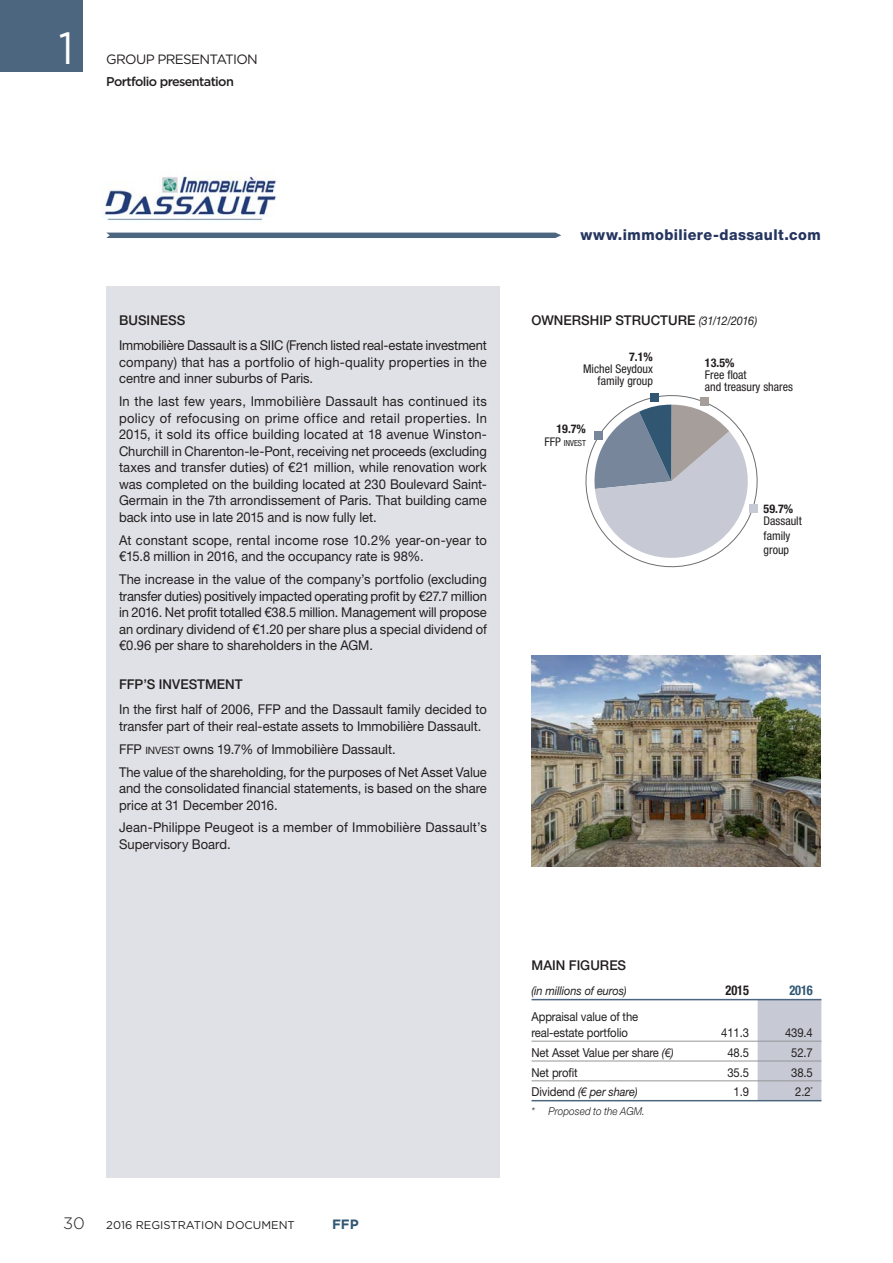
<style>
.page{position:relative;width:893px;height:1263px;background:#fff}
.page>*{position:absolute;margin:0;border:0;box-sizing:border-box;transform-origin:0 0}
.t1{font:45px "Gotham";color:#fff;scale:.92 1}
.t2{font:300 16.5px "Gotham";color:#231f20}
.t3{font:800 15px "Helvetica Neue LT Std";letter-spacing:.03em;color:#25355f;scale:.96 1}
.t4{font:13.5px/16.5px "Helvetica Neue LT Std";color:#231f20;scale:.96 1}
.t5{font:500 13.5px "Helvetica Neue LT Std";color:#231f20}
.t6{font:13.5px "Gotham";letter-spacing:-.05em;color:#231f20}
.t7{font:700 condensed 13.5px "Helvetica Neue LT Std";color:#231f20;scale:.92 1}
.t8{font:700 condensed 13.5px "Helvetica Neue LT Std";color:#305672;scale:.92 1}
.t9{font:700 13.5px "Gotham";color:#305672}
.t10{font:500 12.75px "Gotham";letter-spacing:-.05em;color:#231f20}
.t11{font:12.3px/15.8px "Helvetica Neue LT Std";letter-spacing:-.01em;color:#231f20;scale:.92 1}
.t12{font:condensed 12px/12px "Helvetica Neue LT Std";color:#231f20}
.t13{font:italic 12px "Helvetica Neue LT Std";letter-spacing:-.01em;color:#231f20;scale:.92 1}
.t14{font:700 condensed 12px "Helvetica Neue LT Std";color:#231f20}
.t15{font:11.25px "Gotham";color:#231f20}
.t16{font:italic 300 10.8px "Helvetica Neue LT Std";letter-spacing:.005em;color:#231f20;scale:.92 1}
.t17{font:condensed 8.4px "Helvetica Neue LT Std";color:#231f20}
.s1{font-size:10.2px}
.s2{font-weight:400;font-style:italic;font-size:12px}
.s3{font-size:12px}
.s4{font-style:italic;font-size:12px}
.s5{font-style:normal;font-size:12.3px}
</style>
<div class="page">
<div style="left:0;top:0;width:82px;height:72px;background:#4d6680"></div>
<div style="left:106px;top:286px;width:394px;height:892px;background:#e0e1e6"></div>
<div style="left:106px;top:233px;width:455px;height:5px;background:#4d6680"></div>
<img style="left:104px;top:171px;width:172px;height:50px">
<img style="left:532px;top:656px;width:288px;height:210px">
<svg style="left:585px;top:393px;width:173px;height:175px"></svg>
<div style="left:758px;top:1000px;width:63px;height:100px;background:#c7cad4"></div>
<hr style="left:531px;top:999px;width:290px;height:1px;background:#4d6680">
<hr style="left:531px;top:1100px;width:290px;height:1px;background:#4d6680">
<hr style="left:531px;top:1041px;width:290px;height:1px;background:#939598">
<hr style="left:531px;top:1061px;width:290px;height:1px;background:#939598">
<hr style="left:531px;top:1080px;width:290px;height:1px;background:#939598">
<h1 class="t1" style="left:59px;top:28px;width:18px">1</h1>
<p class="t6" style="left:106px;top:53px;width:153px">GROUP PRESENTATION</p>
<p class="t10" style="left:106px;top:76px;width:129px">Portfolio presentation</p>
<p class="t5" style="left:119px;top:316px;width:68px">BUSINESS</p>
<p class="t4" style="left:119px;top:339px;width:385px;text-align:justify">Immobilière Dassault is a SIIC (French listed real-estate investment company) that has a portfolio of high-quality properties in the centre and inner suburbs of Paris.</p>
<p class="t4" style="left:119px;top:395px;width:385px;text-align:justify">In the last few years, Immobilière Dassault has continued its policy of refocusing on prime office and retail properties. In 2015, it sold its office building located at 18 avenue Winston-Churchill in Charenton-le-Pont, receiving net proceeds (excluding taxes and transfer duties) of €21 million, while renovation work was completed on the building located at 230 Boulevard Saint-Germain in the 7th arrondissement of Paris. That building came back into use in late 2015 and is now fully let.</p>
<p class="t4" style="left:119px;top:533px;width:385px">At constant scope, rental income rose 10.2% year-on-year to €15.8 million in 2016, and the occupancy rate is 98%.</p>
<p class="t4" style="left:119px;top:573px;width:385px;text-align:justify">The increase in the value of the company’s portfolio (excluding transfer duties) positively impacted operating profit by €27.7 million in 2016. Net profit totalled €38.5 million. Management will propose an ordinary dividend of €1.20 per share plus a special dividend of €0.96 per share to shareholders in the AGM.</p>
<p class="t5" style="left:119px;top:680px;width:125px">FFP’S INVESTMENT</p>
<p class="t4" style="left:119px;top:703px;width:385px">In the first half of 2006, FFP and the Dassault family decided to transfer part of their real-estate assets to Immobilière Dassault.</p>
<p class="t4" style="left:119px;top:739px;width:385px;line-height:23px">FFP <span class="s1">INVEST</span> owns 19.7% of Immobilière Dassault.<br>The value of the shareholding, for the purposes of Net Asset Value</p>
<p class="t4" style="left:119px;top:782px;width:385px">and the consolidated financial statements, is based on the share price at 31 December 2016.</p>
<p class="t4" style="left:119px;top:821px;width:385px">Jean-Philippe Peugeot is a member of Immobilière Dassault’s<br>Supervisory Board.</p>
<p class="t2" style="left:63px;top:1215px;width:23px">30</p>
<p class="t15" style="left:106px;top:1219px;width:190px">2016 REGISTRATION DOCUMENT</p>
<p class="t9" style="left:332px;top:1218px;width:28px">FFP</p>
<p class="t3" style="left:580px;top:229px;width:252px">www.immobiliere-dassault.com</p>
<p class="t5" style="left:531px;top:316px;width:227px">OWNERSHIP STRUCTURE <span class="s2">(31/12/2016)</span></p>
<p class="t14" style="left:705px;top:358px;width:31px">13.5%</p>
<p class="t12" style="left:705px;top:370px;width:89px">Free float<br>and treasury shares</p>
<p class="t14" style="left:629px;top:352px;width:25px">7.1%</p>
<p class="t12" style="left:583px;top:364px;width:71px;text-align:right">Michel Seydoux family group</p>
<p class="t14" style="left:556px;top:425px;width:31px">19.7%</p>
<p class="t17" style="left:544px;top:440px;width:43px"><span class="s3">FFP</span> INVEST</p>
<p class="t14" style="left:764px;top:504px;width:31px">59.7%</p>
<p class="t12" style="left:764px;top:515px;width:40px;line-height:14.4px">Dassault family group</p>
<p class="t5" style="left:531px;top:961px;width:96px">MAIN FIGURES</p>
<p class="t13" style="left:531px;top:987px;width:105px">(in millions of euros)</p>
<p class="t7" style="left:726px;top:986px;width:27px">2015</p>
<p class="t8" style="left:789px;top:986px;width:27px">2016</p>
<p class="t11" style="left:531px;top:1010px;width:118px">Appraisal value of the real-estate portfolio</p>
<p class="t11" style="left:721px;top:1026px;width:32px">411.3</p>
<p class="t11" style="left:785px;top:1026px;width:32px">439.4</p>
<p class="t11" style="left:531px;top:1046px;width:156px">Net Asset Value per share <span class="s4">(€)</span></p>
<p class="t11" style="left:727px;top:1046px;width:25px">48.5</p>
<p class="t11" style="left:791px;top:1046px;width:25px">52.7</p>
<p class="t11" style="left:531px;top:1066px;width:52px">Net profit</p>
<p class="t11" style="left:727px;top:1066px;width:25px">35.5</p>
<p class="t11" style="left:791px;top:1066px;width:25px">38.5</p>
<p class="t13" style="left:531px;top:1088px;width:117px"><span class="s5">Dividend</span> (€ per share)</p>
<p class="t11" style="left:734px;top:1086px;width:18px">1.9</p>
<p class="t11" style="left:795px;top:1086px;width:21px">2.2<sup>*</sup></p>
<p class="t16" style="left:531px;top:1107px;width:125px">* Proposed to the AGM.</p>
</div>
